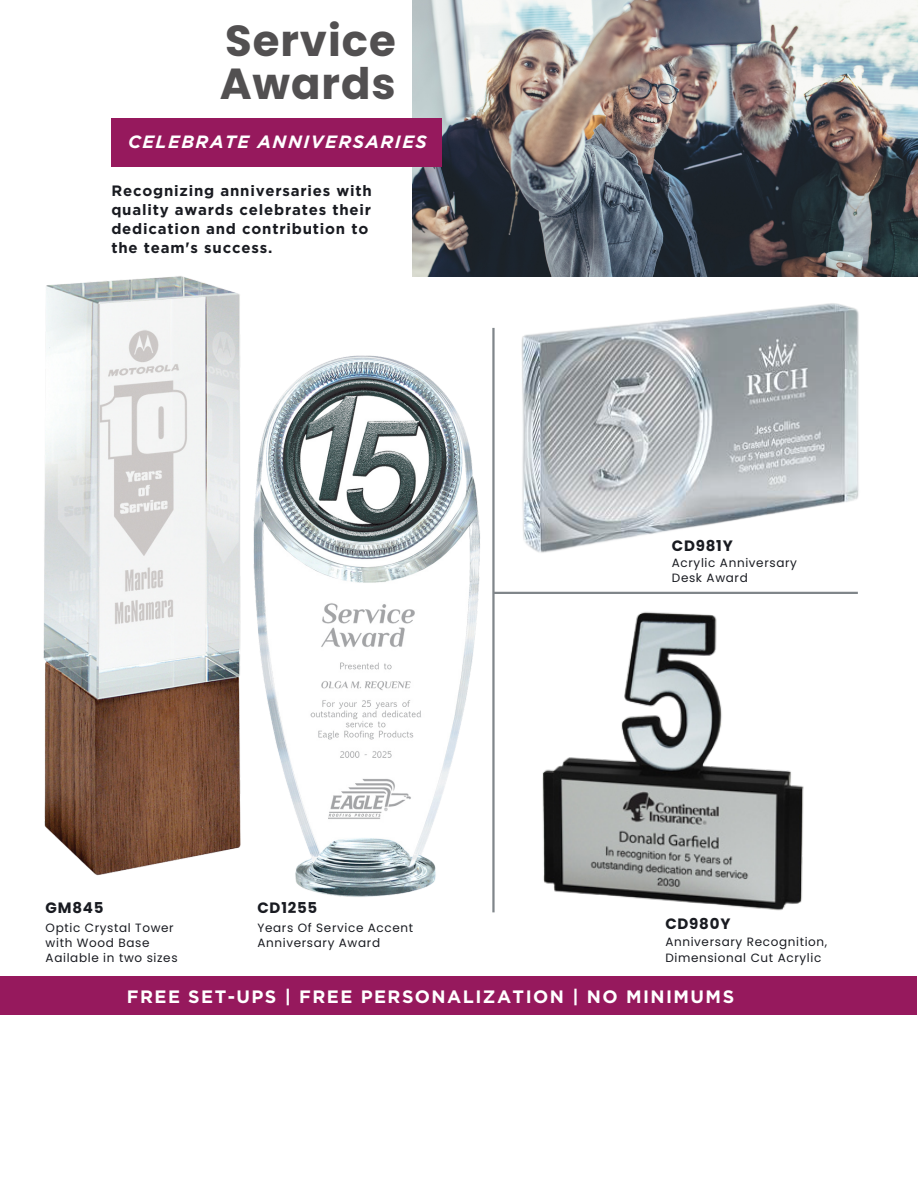
<style>
.page{position:relative;width:918px;height:1188px;background:#fff}
.page>*{position:absolute;margin:0;border:0;box-sizing:border-box;transform-origin:0 0}
.t1{font:700 43.35px/42.8px "Poppins";letter-spacing:.02em;color:#525051}
.t2{font:700 18px "Gotham";letter-spacing:.08em;color:#fff}
.t3{font:italic 700 17.85px "Gotham";letter-spacing:.08em;color:#fff}
.t4{font:700 15px/19.2px "Gotham";letter-spacing:.055em;color:#191b21}
.t5{font:700 15px "Poppins";letter-spacing:.055em;color:#191b21}
.t6{font:12px/15px "Poppins";letter-spacing:.055em;color:#191b21}
</style>
<div class="page">
<div style="left:0;top:976px;width:917px;height:39px;background:#96195d"></div>
<img style="left:413px;top:0;width:505px;height:276px">
<div style="left:111px;top:119px;width:331px;height:48px;background:#96195d"></div>
<img style="left:43px;top:276px;width:198px;height:600px">
<img style="left:542px;top:612px;width:262px;height:299px">
<img style="left:253px;top:355px;width:241px;height:558px">
<hr style="left:492px;top:328px;width:3px;height:584px;background:#80868a">
<img style="left:459px;top:258px;width:459px;height:345px">
<p class="t1" style="left:220px;top:19px;width:178px">Service<br>Awards</p>
<p class="t3" style="left:128px;top:131px;width:300px">CELEBRATE ANNIVERSARIES</p>
<h1 class="t4" style="left:111px;top:181px;width:262px">Recognizing anniversaries with quality awards celebrates their dedication and contribution to the team's success.</h1>
<p class="t5" style="left:672px;top:535px;width:62px">CD981Y</p>
<p class="t6" style="left:672px;top:556px;width:127px">Acrylic Anniversary</p>
<p class="t6" style="left:672px;top:571px;width:77px">Desk Award</p>
<p class="t5" style="left:257px;top:897px;width:61px">CD1255</p>
<h2 class="t6" style="left:257px;top:920px;width:157px">Years Of Service Accent<br>Anniversary Award</h2>
<h3 class="t5" style="left:46px;top:897px;width:59px">GM845</h3>
<p class="t6" style="left:46px;top:920px;width:130px">Optic Crystal Tower</p>
<p class="t6" style="left:46px;top:935px;width:105px">with Wood Base</p>
<p class="t6" style="left:46px;top:950px;width:133px">Aailable in two sizes</p>
<h3 class="t2" style="left:127px;top:986px;width:609px">FREE SET-UPS | FREE PERSONALIZATION | NO MINIMUMS</h3>
<p class="t5" style="left:665px;top:913px;width:67px">CD980Y</p>
<p class="t6" style="left:665px;top:935px;width:163px">Anniversary Recognition,</p>
<p class="t6" style="left:665px;top:951px;width:158px">Dimensional Cut Acrylic</p>
</div>
